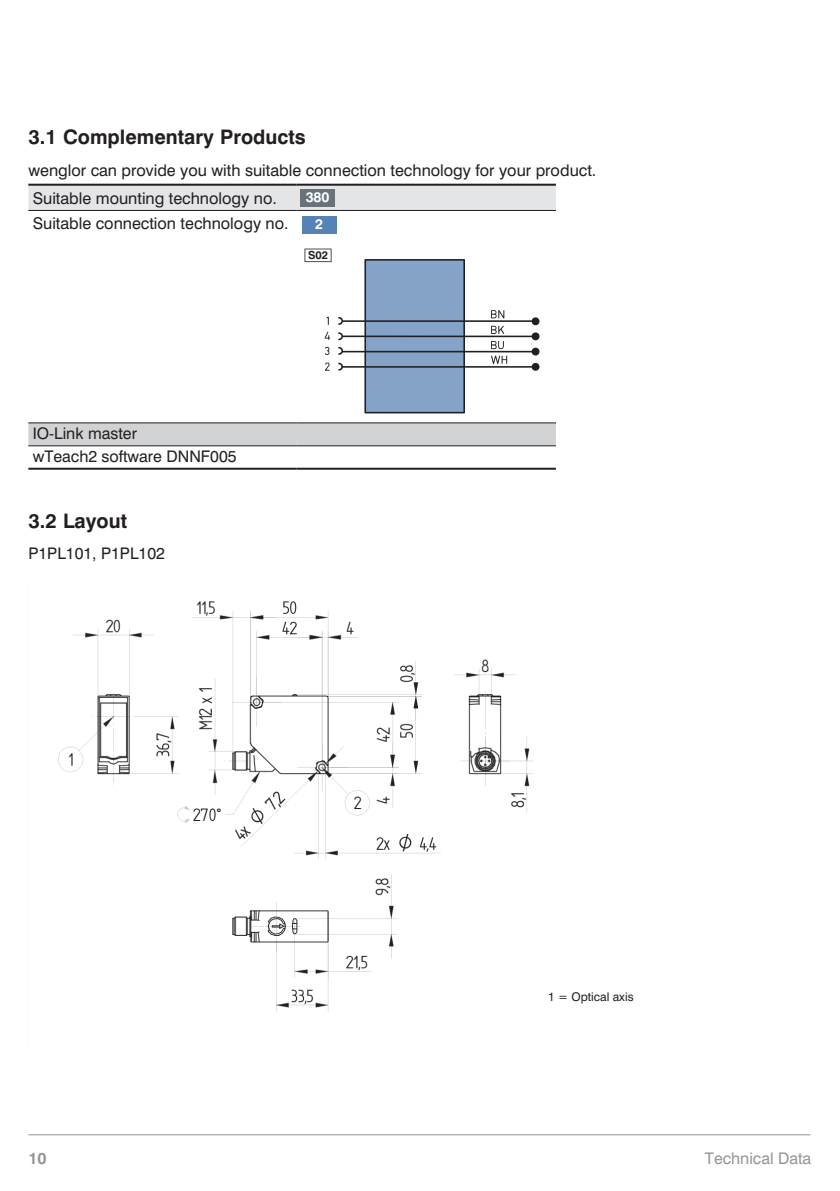
<style>
.page{position:relative;width:840px;height:1191px;background:#fff}
.page>*{position:absolute;margin:0;border:0;box-sizing:border-box;transform-origin:0 0}
.t1{font:700 20px "Swiss 721 BT";color:#231f20}
.t2{font:16.2px/28.2px "Swiss 721 BT";color:#231f20}
.t3{font:16px/22.8px "Swiss 721 BT";color:#231f20}
.t4{font:16px "Swiss 721 BT";color:#939598}
.t5{font:700 16px "Swiss 721 BT";color:#939598}
.t6{font:700 14px "Swiss 721 BT";color:#fff}
.t7{font:12px "Swiss 721 BT";color:#231f20}
.t8{font:700 11px "Swiss 721 BT";color:#231f20}
</style>
<div class="page">
<hr style="left:28px;top:1134px;width:782px;height:1px;background:#939598">
<div style="left:28px;top:186px;width:527px;height:24px;background:#e4e5e7"></div>
<div style="left:28px;top:423px;width:527px;height:22px;background:#d1d2d4"></div>
<hr style="left:28px;top:184px;width:268px;height:2px;background:#231f20">
<hr style="left:296px;top:184px;width:259px;height:2px;background:#231f20">
<hr style="left:28px;top:210px;width:268px;height:1px;background:#231f20">
<hr style="left:296px;top:210px;width:259px;height:1px;background:#231f20">
<hr style="left:28px;top:422px;width:268px;height:1px;background:#231f20">
<hr style="left:296px;top:422px;width:259px;height:1px;background:#231f20">
<hr style="left:28px;top:468px;width:268px;height:2px;background:#231f20">
<hr style="left:296px;top:468px;width:259px;height:2px;background:#231f20">
<hr style="left:28px;top:445px;width:268px;height:1px;background:#231f20">
<hr style="left:296px;top:445px;width:259px;height:1px;background:#231f20">
<div style="left:300px;top:189px;width:34px;height:17px;background:#697379"></div>
<div style="left:302px;top:216px;width:34px;height:17px;background:#5583b3"></div>
<svg style="left:364px;top:259px;width:100px;height:154px;background:#819dc0"></svg>
<svg style="left:531px;top:332px;width:8px;height:8px"></svg>
<svg style="left:531px;top:317px;width:8px;height:8px"></svg>
<svg style="left:531px;top:348px;width:8px;height:7px"></svg>
<svg style="left:531px;top:363px;width:8px;height:8px"></svg>
<hr style="left:342px;top:320px;width:191px;height:2px;background:#231f20">
<hr style="left:342px;top:335px;width:191px;height:2px;background:#231f20">
<hr style="left:342px;top:351px;width:191px;height:1px;background:#231f20">
<hr style="left:341px;top:366px;width:192px;height:2px;background:#231f20">
<svg style="left:338px;top:317px;width:5px;height:8px"></svg>
<svg style="left:338px;top:332px;width:5px;height:8px"></svg>
<svg style="left:338px;top:347px;width:5px;height:8px"></svg>
<svg style="left:338px;top:363px;width:5px;height:7px"></svg>
<svg style="left:324px;top:331px;width:6px;height:9px"></svg>
<svg style="left:325px;top:347px;width:4px;height:8px"></svg>
<svg style="left:324px;top:362px;width:5px;height:9px"></svg>
<svg style="left:491px;top:310px;width:13px;height:8px"></svg>
<svg style="left:491px;top:326px;width:13px;height:8px"></svg>
<svg style="left:491px;top:341px;width:12px;height:8px"></svg>
<svg style="left:491px;top:355px;width:16px;height:9px"></svg>
<svg style="left:304px;top:249px;width:27px;height:13px"></svg>
<img style="left:58px;top:601px;width:475px;height:410px">
<p class="t1" style="left:28px;top:125px;width:279px">3.1 Complementary Products</p>
<p class="t2" style="left:28px;top:156px;width:569px">wenglor can provide you with suitable connection technology for your product.<br>Suitable mounting technology no.</p>
<p class="t6" style="left:305px;top:189px;width:25px">380</p>
<p class="t2" style="left:33px;top:208px;width:257px">Suitable connection technology no.</p>
<p class="t6" style="left:315px;top:216px;width:9px">2</p>
<p class="t8" style="left:308px;top:248px;width:21px">S02</p>
<p class="t3" style="left:33px;top:422px;width:205px">IO-Link master<br>wTeach2 software DNNF005</p>
<p class="t1" style="left:28px;top:509px;width:100px">3.2 Layout</p>
<p class="t3" style="left:28px;top:541px;width:138px">P1PL101, P1PL102</p>
<p class="t7" style="left:548px;top:989px;width:87px">1 = Optical axis</p>
<p class="t5" style="left:28px;top:1148px;width:20px">10</p>
<p class="t4" style="left:704px;top:1148px;width:108px">Technical Data</p>
</div>
